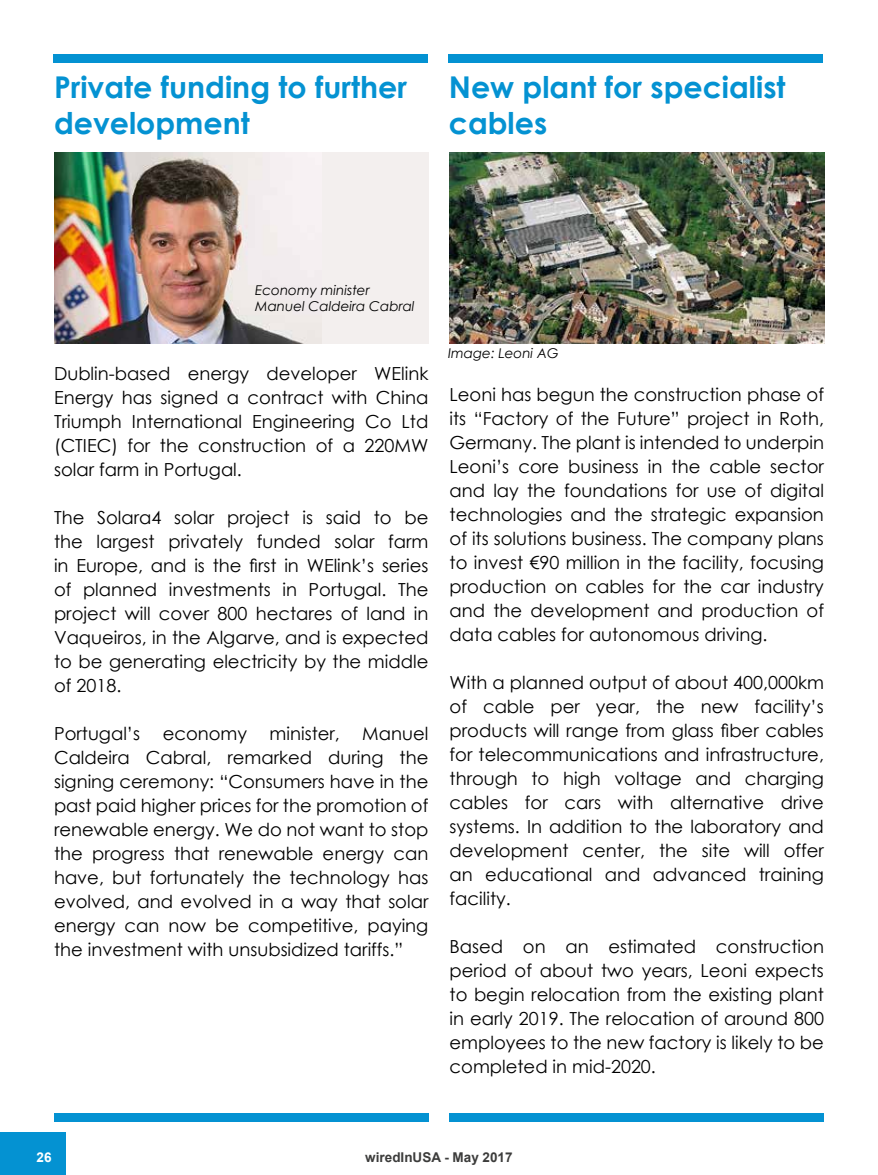
<style>
.page{position:relative;width:878px;height:1175px;background:#fff}
.page>*{position:absolute;margin:0;border:0;box-sizing:border-box;transform-origin:0 0}
.t1{font:700 30px/36px "Century Gothic";color:#0492d2}
.t2{font:18px/24px "Century Gothic";color:#000;text-align:justify}
.t3{font:italic 13.5px/16.2px "Century Gothic";color:#000}
.t4{font:700 13.5px "Arial";color:#3c3c3b}
.t5{font:700 13.5px "Arial";color:#fff}
</style>
<div class="page">
<div style="left:54px;top:152px;width:374px;height:192px;background:#f3efee"></div>
<img style="left:54px;top:152px;width:254px;height:192px">
<div style="left:449px;top:1112px;width:375px;height:9px;background:#0492d2"></div>
<div style="left:54px;top:1112px;width:374px;height:9px;background:#0492d2"></div>
<div style="left:449px;top:54px;width:374px;height:9px;background:#0492d2"></div>
<div style="left:53px;top:54px;width:374px;height:9px;background:#0492d2"></div>
<img style="left:449px;top:152px;width:375px;height:192px">
<div style="left:0;top:1132px;width:65px;height:42px;background:#0492d2"></div>
<h1 class="t1" style="left:54px;top:68px;width:354px">Private funding to further development</h1>
<h1 class="t1" style="left:449px;top:68px;width:338px">New plant for specialist cables</h1>
<p class="t3" style="left:255px;top:281px;width:161px">Economy minister<br>Manuel Caldeira Cabral</p>
<p class="t2" style="left:54px;top:361px;width:376px">Dublin-based energy developer WElink Energy has signed a contract with China Triumph International Engineering Co Ltd (CTIEC) for the construction of a 220MW solar farm in Portugal.</p>
<p class="t2" style="left:54px;top:505px;width:376px">The Solara4 solar project is said to be the largest privately funded solar farm in Europe, and is the first in WElink’s series of planned investments in Portugal. The project will cover 800 hectares of land in Vaqueiros, in the Algarve, and is expected to be generating electricity by the middle of 2018.</p>
<p class="t2" style="left:54px;top:721px;width:376px">Portugal’s economy minister, Manuel Caldeira Cabral, remarked during the signing ceremony: “Consumers have in the past paid higher prices for the promotion of renewable energy. We do not want to stop the progress that renewable energy can have, but fortunately the technology has evolved, and evolved in a way that solar energy can now be competitive, paying the investment with unsubsidized tariffs.”</p>
<p class="t3" style="left:448px;top:345px;width:112px">Image: Leoni AG</p>
<p class="t2" style="left:449px;top:382px;width:376px">Leoni has begun the construction phase of its “Factory of the Future” project in Roth, Germany. The plant is intended to underpin Leoni’s core business in the cable sector and lay the foundations for use of digital technologies and the strategic expansion of its solutions business. The company plans to invest €90 million in the facility, focusing production on cables for the car industry and the development and production of data cables for autonomous driving.</p>
<p class="t2" style="left:449px;top:670px;width:376px">With a planned output of about 400,000km of cable per year, the new facility’s products will range from glass fiber cables for telecommunications and infrastructure, through to high voltage and charging cables for cars with alternative drive systems. In addition to the laboratory and development center, the site will offer an educational and advanced training facility.</p>
<p class="t2" style="left:449px;top:934px;width:376px">Based on an estimated construction period of about two years, Leoni expects to begin relocation from the existing plant in early 2019. The relocation of around 800 employees to the new factory is likely to be completed in mid-2020.</p>
<p class="t5" style="left:37px;top:1148px;width:17px">26</p>
<p class="t4" style="left:365px;top:1148px;width:149px">wiredInUSA - May 2017</p>
</div>
